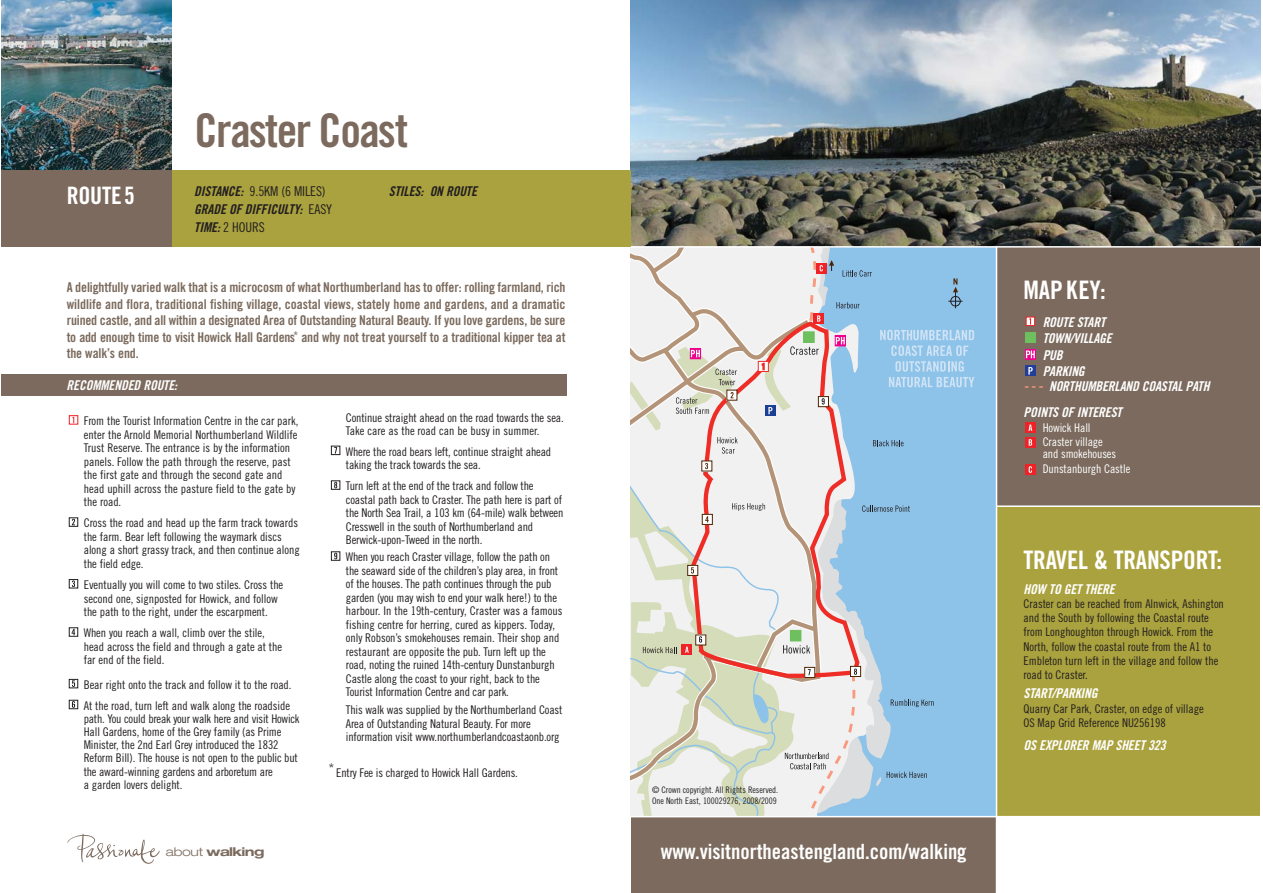
<style>
.page{position:relative;width:1263px;height:893px;background:#fff}
.page>*{position:absolute;margin:0;border:0;box-sizing:border-box;transform-origin:0 0}
.t1{font:46.5px "Trade Gothic Bold Cond Twenty";letter-spacing:-.03em;color:#7b6a5d}
.t2{font:25.5px "Trade Gothic Bold Cond Twenty";letter-spacing:-.01em;color:#fff}
.t3{font:24px "Trade Gothic Bold Cond Twenty";letter-spacing:-.01em;color:#fff}
.t4{font:21px "Trade Gothic Bold Cond Twenty";color:#fff}
.t5{font:13.5px/16.5px "Trade Gothic Bold Cond Twenty";letter-spacing:-.015em;color:#7b6a5d;text-align:justify}
.t6{font:italic 13.5px/16.5px "Trade Gothic Bold Cond Twenty";color:#fff}
.t7{font:italic 13.5px "Trade Gothic Bold Cond Twenty";color:#231f20}
.t8{font:13.5px "Trade Gothic Cond Eighteen";letter-spacing:-.01em;color:#231f20}
.t9{font:12px/13.5px "Trade Gothic Cond Eighteen";letter-spacing:-.005em;color:#231f20}
.t10{font:12px/14.9px "Trade Gothic Cond Eighteen";letter-spacing:-.01em;color:#fff}
.t11{font:700 expanded 12px "Helvetica Neue";letter-spacing:-.04em;color:#7b6a5d;scale:1.1 1}
.t12{font:9px/10.5px "Trade Gothic Cond Eighteen";letter-spacing:-.005em;color:#231f20}
.s1{font-family:"Trade Gothic Bold Cond Twenty";font-style:italic}
.s2{font-family:"Trade Gothic Cond Eighteen";font-style:normal}
.s3{font-weight:300}
.s4{font-size:15px;color:#f7987c}
</style>
<div class="page">
<div style="left:876px;top:248px;width:120px;height:568px;background:#8dc2e9"></div>
<div style="left:631px;top:248px;width:175px;height:237px;background:#f1f1f2"></div>
<svg style="left:689px;top:319px;width:173px;height:166px"></svg>
<div style="left:804px;top:332px;width:10px;height:10px;background:#6ebf5d"></div>
<div style="left:803px;top:331px;width:12px;height:12px;border:1px solid #6ebf5d"></div>
<svg style="left:873px;top:440px;width:30px;height:6px"></svg>
<div style="left:835px;top:335px;width:11px;height:11px;border:1px solid #ec008c"></div>
<svg style="left:836px;top:337px;width:9px;height:7px"></svg>
<svg style="left:717px;top:437px;width:21px;height:17px"></svg>
<svg style="left:765px;top:414px;width:10px;height:2px"></svg>
<svg style="left:948px;top:278px;width:14px;height:30px"></svg>
<svg style="left:631px;top:249px;width:113px;height:181px"></svg>
<div style="left:702px;top:461px;width:10px;height:10px;background:#fff"></div>
<svg style="left:705px;top:463px;width:3px;height:6px"></svg>
<div style="left:818px;top:397px;width:10px;height:10px;background:#fff"></div>
<div style="left:818px;top:396px;width:11px;height:11px;border:1px solid #4e2400"></div>
<svg style="left:757px;top:342px;width:68px;height:72px"></svg>
<svg style="left:806px;top:248px;width:66px;height:80px"></svg>
<svg style="left:631px;top:485px;width:303px;height:331px"></svg>
<svg style="left:880px;top:330px;width:94px;height:57px;background:#a1ccec"></svg>
<div style="left:631px;top:817px;width:365px;height:76px;background:#7b6a5d"></div>
<img style="left:631px;top:0;width:629px;height:246px">
<div style="left:996px;top:493px;width:264px;height:324px;background:#aaa23e"></div>
<div style="left:996px;top:247px;width:264px;height:259px;background:#7b6a5d"></div>
<div style="left:1025px;top:464px;width:11px;height:11px;background:#ee2227"></div>
<svg style="left:1029px;top:466px;width:3px;height:7px"></svg>
<svg style="left:1025px;top:437px;width:11px;height:11px"></svg>
<svg style="left:1029px;top:439px;width:3px;height:7px"></svg>
<div style="left:1025px;top:422px;width:11px;height:11px;background:#ee2227"></div>
<svg style="left:1028px;top:424px;width:4px;height:7px"></svg>
<div style="left:1025px;top:365px;width:11px;height:11px;background:#233e99"></div>
<svg style="left:1028px;top:367px;width:5px;height:8px"></svg>
<svg style="left:1025px;top:349px;width:11px;height:11px"></svg>
<svg style="left:1026px;top:350px;width:9px;height:8px"></svg>
<div style="left:1025px;top:332px;width:11px;height:11px;background:#6ebf5d"></div>
<svg style="left:1026px;top:317px;width:9px;height:9px"></svg>
<svg style="left:1029px;top:318px;width:2px;height:7px"></svg>
<hr style="left:996px;top:505px;width:264px;height:2px;background:#fff">
<hr style="left:631px;top:816px;width:629px;height:1px;background:#fff">
<img style="left:1px;top:0;width:171px;height:170px">
<div style="left:172px;top:170px;width:459px;height:77px;background:#aaa23e"></div>
<div style="left:1px;top:170px;width:171px;height:77px;background:#7b6a5d"></div>
<div style="left:331px;top:551px;width:9px;height:10px;border:1px solid #231f20"></div>
<svg style="left:334px;top:553px;width:3px;height:6px"></svg>
<div style="left:331px;top:480px;width:9px;height:10px;border:1px solid #231f20"></div>
<svg style="left:334px;top:482px;width:3px;height:6px"></svg>
<div style="left:331px;top:446px;width:9px;height:9px;border:1px solid #231f20"></div>
<svg style="left:334px;top:447px;width:3px;height:7px"></svg>
<div style="left:69px;top:700px;width:9px;height:9px;border:1px solid #231f20"></div>
<svg style="left:72px;top:701px;width:3px;height:7px"></svg>
<div style="left:69px;top:679px;width:9px;height:9px;border:1px solid #231f20"></div>
<svg style="left:72px;top:680px;width:3px;height:7px"></svg>
<div style="left:69px;top:627px;width:9px;height:10px;border:1px solid #231f20"></div>
<svg style="left:72px;top:629px;width:3px;height:6px"></svg>
<div style="left:69px;top:579px;width:9px;height:9px;border:1px solid #231f20"></div>
<svg style="left:72px;top:580px;width:3px;height:7px"></svg>
<div style="left:69px;top:517px;width:9px;height:10px;border:1px solid #231f20"></div>
<svg style="left:72px;top:519px;width:3px;height:6px"></svg>
<svg style="left:69px;top:415px;width:9px;height:10px"></svg>
<svg style="left:72px;top:417px;width:2px;height:6px"></svg>
<div style="left:1px;top:375px;width:566px;height:21px;background:#7b6a5d"></div>
<svg style="left:67px;top:833px;width:93px;height:31px"></svg>
<hr style="left:631px;top:246px;width:629px;height:2px;background:#fff">
<hr style="left:996px;top:247px;width:1px;height:646px;background:#fff">
<h3 class="t3" style="left:67px;top:187px;width:70px">ROUTE5</h3>
<h1 class="t1" style="left:195px;top:113px;width:215px">Craster Coast</h1>
<p class="t8" style="left:194px;top:187px;width:133px"><span class="s1">DISTANCE:</span> 9.5KM (6 MILES)</p>
<p class="t7" style="left:194px;top:204px;width:139px">GRADE OF DIFFICULTY: <span class="s2">E A S Y</span></p>
<p class="t8" style="left:194px;top:222px;width:72px"><span class="s1">TIME:</span>2 HOURS</p>
<p class="t7" style="left:389px;top:187px;width:92px">STILES: ON ROUTE</p>
<p class="t5" style="left:67px;top:280px;width:500px">A delightfully varied walk that is a microcosm of what Northumberland has to offer: rolling farmland, rich wildlife and flora, traditional fishing village, coastal views, stately home and gardens, and a dramatic ruined castle, and all within a designated Area of Outstanding Natural Beauty. If you love gardens, be sure to add enough time to visit Howick Hall Gardens<sup>*</sup> and why not treat yourself to a traditional kipper tea at the walk’s end.</p>
<p class="t6" style="left:67px;top:378px;width:115px">RECOMMENDED ROUTE:</p>
<p class="t9" style="left:84px;top:415px;width:216px">From the Tourist Information Centre in the car park, enter the Arnold Memorial Northumberland Wildlife Trust Reserve. The entrance is by the information panels. Follow the path through the reserve, past the first gate and through the second gate and head uphill across the pasture field to the gate by the road.</p>
<p class="t9" style="left:84px;top:517px;width:217px">Cross the road and head up the farm track towards the farm. Bear left following the waymark discs along a short grassy track, and then continue along the field edge.</p>
<p class="t9" style="left:84px;top:579px;width:201px">Eventually you will come to two stiles. Cross the second one, signposted for Howick, and follow the path to the right, under the escarpment.</p>
<p class="t9" style="left:84px;top:627px;width:200px">When you reach a wall, climb over the stile, head across the field and through a gate at the far end of the field.</p>
<p class="t9" style="left:84px;top:675px;width:209px;line-height:20.9px">Bear right onto the track and follow it to the road.<br>At the road, turn left and walk along the roadside</p>
<p class="t9" style="left:84px;top:713px;width:217px">path. You could break your walk here and visit Howick Hall Gardens, home of the Grey family (as Prime Minister, the 2nd Earl Grey introduced the 1832<br>Reform Bill). The house is not open to the public but the award-winning gardens and arboretum are<br>a garden lovers delight.</p>
<p class="t11" style="left:166px;top:847px;width:91px"><span class="s3">about</span> walking</p>
<p class="t9" style="left:346px;top:412px;width:219px">Continue straight ahead on the road towards the sea.<br>Take care as the road can be busy in summer.</p>
<p class="t9" style="left:346px;top:446px;width:207px">Where the road bears left, continue straight ahead taking the track towards the sea.</p>
<p class="t9" style="left:346px;top:480px;width:219px">Turn left at the end of the track and follow the coastal path back to Craster. The path here is part of the North Sea Trail, a 103 km (64-mile) walk between Cresswell in the south of Northumberland and Berwick-upon-Tweed in the north.</p>
<p class="t9" style="left:346px;top:551px;width:218px">When you reach Craster village, follow the path on the seaward side of the children’s play area, in front of the houses. The path continues through the pub garden (you may wish to end your walk here!) to the harbour. In the 19th-century, Craster was a famous fishing centre for herring, cured as kippers. Today, only Robson’s smokehouses remain. Their shop and restaurant are opposite the pub. Turn left up the road, noting the ruined 14th-century Dunstanburgh Castle along the coast to your right, back to the Tourist Information Centre and car park.</p>
<p class="t9" style="left:346px;top:704px;width:218px">This walk was supplied by the Northumberland Coast<br>Area of Outstanding Natural Beauty. For more information visit www.northumberlandcoastaonb.org</p>
<p class="t9" style="left:329px;top:767px;width:190px">* Entry Fee is charged to Howick Hall Gardens.</p>
<p class="t12" style="left:652px;top:786px;width:128px">© Crown copyright. All Rights Reserved.<br>One North East, 100029276, 2008/2009</p>
<h3 class="t4" style="left:661px;top:844px;width:307px">www.visitnortheastengland.com/walking</h3>
<h2 class="t2" style="left:1023px;top:280px;width:84px">MAP KEY:</h2>
<p class="t6" style="left:1043px;top:315px;width:73px">ROUTE START<br>TOWN/VILLAGE<br>PUB<br>PARKING</p>
<p class="t6" style="left:1023px;top:375px;width:190px;line-height:25.2px"><span class="s4">---</span> NORTHUMBERLAND COASTAL PATH<br>POINTS OF INTEREST</p>
<p class="t10" style="left:1043px;top:421px;width:62px">Howick Hall<br>Craster village</p>
<p class="t10" style="left:1043px;top:448px;width:89px">and smokehouses<br>Dunstanburgh Castle</p>
<h2 class="t2" style="left:1023px;top:550px;width:200px">TRAVEL &amp; TRANSPORT:</h2>
<p class="t6" style="left:1023px;top:582px;width:95px">HOW TO GETTHERE</p>
<p class="t9" style="left:1023px;top:597px;width:202px;line-height:14.2px">Craster can be reached from Alnwick, Ashington and the South by following the Coastal route from Longhoughton through Howick. From the North, follow the coastal route from the A1 to Embleton turn left in the village and follow the road to Craster.</p>
<p class="t6" style="left:1023px;top:686px;width:78px">START/PARKING</p>
<p class="t9" style="left:1023px;top:702px;width:182px;line-height:14.2px">Quarry Car Park, Craster, on edge of village<br>OS Map Grid Reference NU256198</p>
<p class="t6" style="left:1023px;top:738px;width:146px">OS EXPLORER MAP SHEET323</p>
</div>
